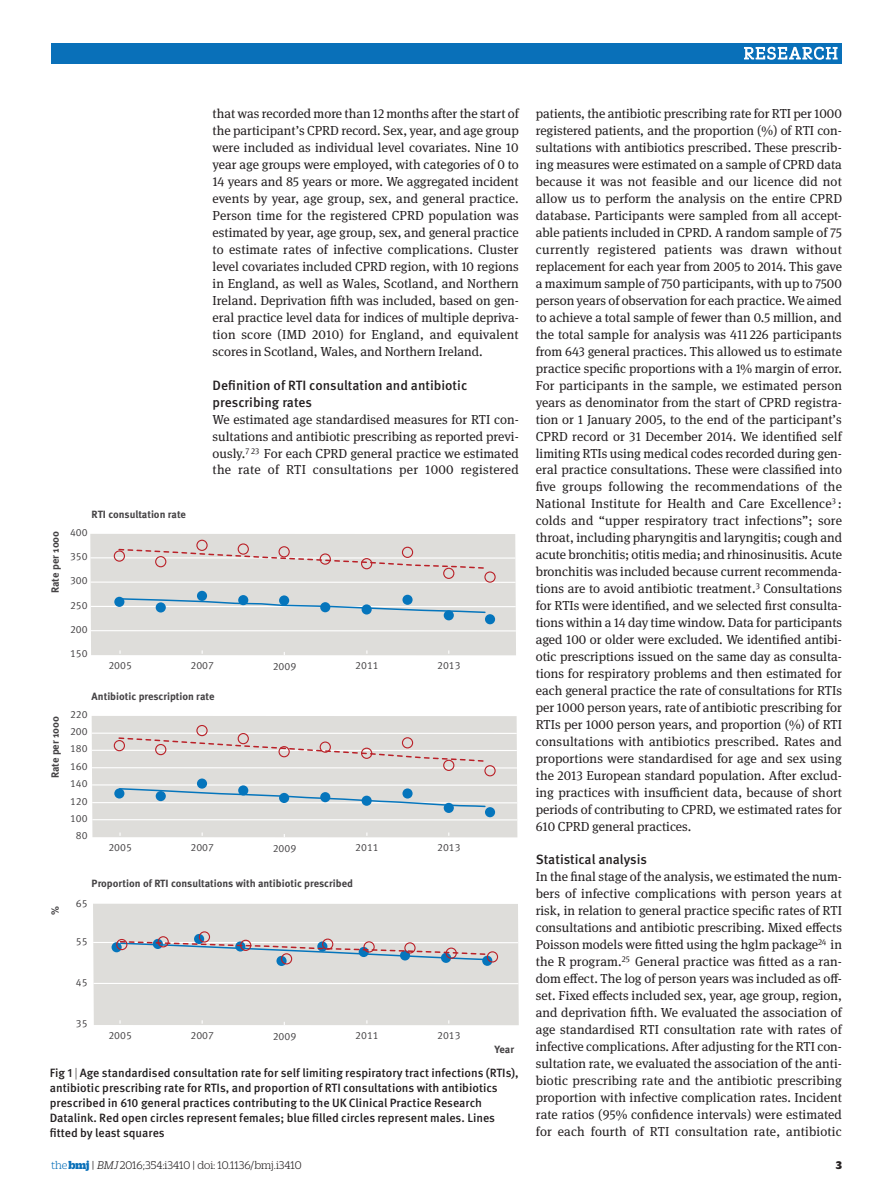
<style>
.page{position:relative;width:893px;height:1191px;background:#fff}
.page>*{position:absolute;margin:0;border:0;box-sizing:border-box;transform-origin:0 0}
.t1{font:500 13.5px/17px "Meta Pro";color:#231f20}
.t2{font:13.05px/17px "Meta Serif Pro";letter-spacing:.005em;color:#231f20;text-align:justify}
.t3{font:500 12px/15px "Meta Pro";color:#231f20}
.t4{font:300 12px "Duplicate Slab";color:#231f20}
.t5{font:900 12px "Duplicate Slab";color:#231f20}
.t6{font:700 10.5px "Meta Pro";letter-spacing:-.005em;color:#444244}
.t7{font:10.5px/17.4px "Meta Normal LF";color:#444244;text-align:center}
.s1{font-weight:300}
.s2{color:#0970b9}
.s3{font-weight:900;color:#0970b9}
.s4{font-style:italic}
</style>
<div class="page">
<div style="left:51px;top:43px;width:791px;height:21px;background:#0970b9"></div>
<svg style="left:744px;top:46px;width:94px;height:14px"></svg>
<div style="left:90px;top:534px;width:426px;height:121px;background:#deddda"></div>
<hr style="left:91px;top:606px;width:425px;height:1px;background:#fff">
<hr style="left:90px;top:557px;width:425px;height:1px;background:#fff">
<hr style="left:91px;top:630px;width:425px;height:1px;background:#fff">
<hr style="left:91px;top:581px;width:425px;height:2px;background:#fff">
<div style="left:93px;top:903px;width:426px;height:122px;background:#deddda"></div>
<hr style="left:93px;top:983px;width:425px;height:1px;background:#fff">
<hr style="left:93px;top:942px;width:425px;height:1px;background:#fff">
<div style="left:92px;top:716px;width:425px;height:121px;background:#deddda"></div>
<hr style="left:92px;top:784px;width:425px;height:1px;background:#fff">
<hr style="left:92px;top:732px;width:425px;height:2px;background:#fff">
<hr style="left:92px;top:802px;width:425px;height:1px;background:#fff">
<hr style="left:92px;top:819px;width:425px;height:1px;background:#fff">
<hr style="left:92px;top:749px;width:425px;height:2px;background:#fff">
<hr style="left:92px;top:767px;width:425px;height:1px;background:#fff">
<div style="left:112px;top:942px;width:10px;height:10px;background:#0575bc;border-radius:50%"></div>
<svg style="left:113px;top:539px;width:386px;height:426px"></svg>
<p class="t2" style="left:213px;top:105px;width:308px">that was recorded more than 12 months after the start of the participant’s CPRD record. Sex, year, and age group were included as individual level covariates. Nine 10 year age groups were employed, with categories of 0 to 14 years and 85 years or more. We aggregated incident events by year, age group, sex, and general practice.<br>Person time for the registered CPRD population was estimated by year, age group, sex, and general practice to estimate rates of infective complications. Cluster level covariates included CPRD region, with 10 regions in England, as well as Wales, Scotland, and Northern Ireland. Deprivation fifth was included, based on gen&shy;eral practice level data for indices of multiple depriva&shy;tion score (IMD 2010) for England, and equivalent scores in Scotland, Wales, and Northern Ireland.</p>
<p class="t1" style="left:213px;top:376px;width:256px">Definition of RTI consultation and antibiotic prescribing rates</p>
<p class="t2" style="left:213px;top:410px;width:308px">We estimated age standardised measures for RTI con&shy;sultations and antibiotic prescribing as reported previ&shy;ously.<sup>7</sup> <sup>23</sup> For each CPRD general practice we estimated the rate of RTI consultations per 1000 registered</p>
<p class="t6" style="left:47px;top:593px;width:64px;rotate:-90deg">Rate per 1000</p>
<p class="t6" style="left:47px;top:778px;width:64px;rotate:-90deg">Rate per 1000</p>
<p class="t6" style="left:92px;top:506px;width:96px">RTI consultation rate</p>
<p class="t7" style="left:70px;top:523px;width:19px">400</p>
<p class="t7" style="left:70px;top:547px;width:19px">350</p>
<p class="t7" style="left:70px;top:572px;width:19px">300</p>
<p class="t7" style="left:70px;top:596px;width:19px">250</p>
<p class="t7" style="left:70px;top:620px;width:19px">200</p>
<p class="t7" style="left:70px;top:644px;width:19px">150</p>
<p class="t7" style="left:108px;top:656px;width:25px">2005</p>
<p class="t7" style="left:191px;top:656px;width:25px">2007</p>
<p class="t7" style="left:273px;top:658px;width:25px">2009</p>
<p class="t7" style="left:355px;top:656px;width:25px">2011</p>
<p class="t7" style="left:437px;top:656px;width:25px">2013</p>
<p class="t6" style="left:92px;top:688px;width:124px">Antibiotic prescription rate</p>
<p class="t7" style="left:70px;top:705px;width:19px;text-align:justify">220<br>200<br>180<br>160</p>
<p class="t7" style="left:70px;top:774px;width:19px">140<br>120<br>100<br>80</p>
<p class="t7" style="left:108px;top:838px;width:25px">2005</p>
<p class="t7" style="left:191px;top:838px;width:25px">2007</p>
<p class="t7" style="left:273px;top:840px;width:25px">2009</p>
<p class="t7" style="left:355px;top:838px;width:25px">2011</p>
<p class="t7" style="left:437px;top:838px;width:25px">2013</p>
<p class="t6" style="left:47px;top:914px;width:10px;rotate:-90deg">%</p>
<p class="t6" style="left:92px;top:875px;width:263px">Proportion of RTI consultations with antibiotic prescribed</p>
<p class="t7" style="left:76px;top:894px;width:13px">65</p>
<p class="t7" style="left:76px;top:932px;width:13px">55</p>
<p class="t7" style="left:76px;top:973px;width:13px">45</p>
<p class="t7" style="left:76px;top:1014px;width:13px">35</p>
<p class="t7" style="left:108px;top:1026px;width:25px">2005</p>
<p class="t7" style="left:191px;top:1026px;width:25px">2007</p>
<p class="t7" style="left:273px;top:1027px;width:25px">2009</p>
<p class="t7" style="left:355px;top:1026px;width:25px">2011</p>
<p class="t7" style="left:437px;top:1026px;width:25px">2013</p>
<p class="t6" style="left:494px;top:1040px;width:21px">Year</p>
<p class="t3" style="left:50px;top:1064px;width:470px">Fig 1 <span class="s1">|</span> Age standardised consultation rate for self limiting respiratory tract infections (RTIs), antibiotic prescribing rate for RTIs, and proportion of RTI consultations with antibiotics prescribed in 610 general practices contributing to the U K Clinical Practice Research Datalink. Red open circles represent females; blue filled circles represent males. Lines fitted by least squares</p>
<p class="t2" style="left:536px;top:105px;width:308px">patients, the antibiotic prescribing rate for RTI per 1000 registered patients, and the proportion (%) of RTI con&shy;sultations with antibiotics prescribed. These prescrib&shy;ing measures were estimated on a sample of CPRD data because it was not feasible and our licence did not allow us to perform the analysis on the entire CPRD database. Participants were sampled from all accept&shy;able patients included in CPRD. A random sample of 75 currently registered patients was drawn without replacement for each year from 2005 to 2014. This gave a maximum sample of 750 participants, with up to 7500 person years of observation for each practice. We aimed to achieve a total sample of fewer than 0.5 million, and the total sample for analysis was 411 226 participants from 643 general practices. This allowed us to estimate practice specific proportions with a 1% margin of error.<br>For participants in the sample, we estimated person years as denominator from the start of CPRD registra&shy;tion or 1 January 2005, to the end of the participant’s CPRD record or 31 December 2014. We identified self limiting RTIs using medical codes recorded during gen&shy;eral practice consultations. These were classified into five groups following the recommendations of the National Institute for Health and Care Excellence<sup>3</sup> : colds and “upper respiratory tract infections”; sore throat, including pharyngitis and laryngitis; cough and acute bronchitis; otitis media; and rhinosinusitis. Acute bronchitis was included because current recommenda&shy;tions are to avoid antibiotic treatment.<sup>3</sup> Consultations for RTIs were identified, and we selected first consulta&shy;tions within a 14 day time window. Data for participants aged 100 or older were excluded. We identified antibi&shy;otic prescriptions issued on the same day as consulta&shy;tions for respiratory problems and then estimated for each general practice the rate of consultations for RTIs per 1000 person years, rate of antibiotic prescribing for RTIs per 1000 person years, and proportion (%) of RTI consultations with antibiotics prescribed. Rates and proportions were standardised for age and sex using the 2013 European standard population. After exclud&shy;ing practices with insufficient data, because of short periods of contributing to CPRD, we estimated rates for 610 CPRD general practices.</p>
<p class="t1" style="left:536px;top:850px;width:113px">Statistical analysis</p>
<p class="t2" style="left:536px;top:867px;width:308px">In the final stage of the analysis, we estimated the num&shy;bers of infective complications with person years at risk, in relation to general practice specific rates of RTI consultations and antibiotic prescribing. Mixed effects Poisson models were fitted using the hglm package<sup>24</sup> in the R program.<sup>25</sup> General practice was fitted as a ran&shy;dom effect. The log of person years was included as off&shy;set. Fixed effects included sex, year, age group, region, and deprivation fifth. We evaluated the association of age standardised RTI consultation rate with rates of infective complications. After adjusting for the RTI con&shy;sultation rate, we evaluated the association of the anti&shy;biotic prescribing rate and the antibiotic prescribing proportion with infective complication rates. Incident rate ratios (95% confidence intervals) were estimated for each fourth of RTI consultation rate, antibiotic</p>
<p class="t4" style="left:51px;top:1158px;width:252px"><span class="s2">the</span> <span class="s3">bmj</span> | <span class="s4">BMJ</span>2016;354:i3410 | doi: 10.1136/bmj.i3410</p>
<p class="t5" style="left:836px;top:1157px;width:8px">3</p>
</div>
